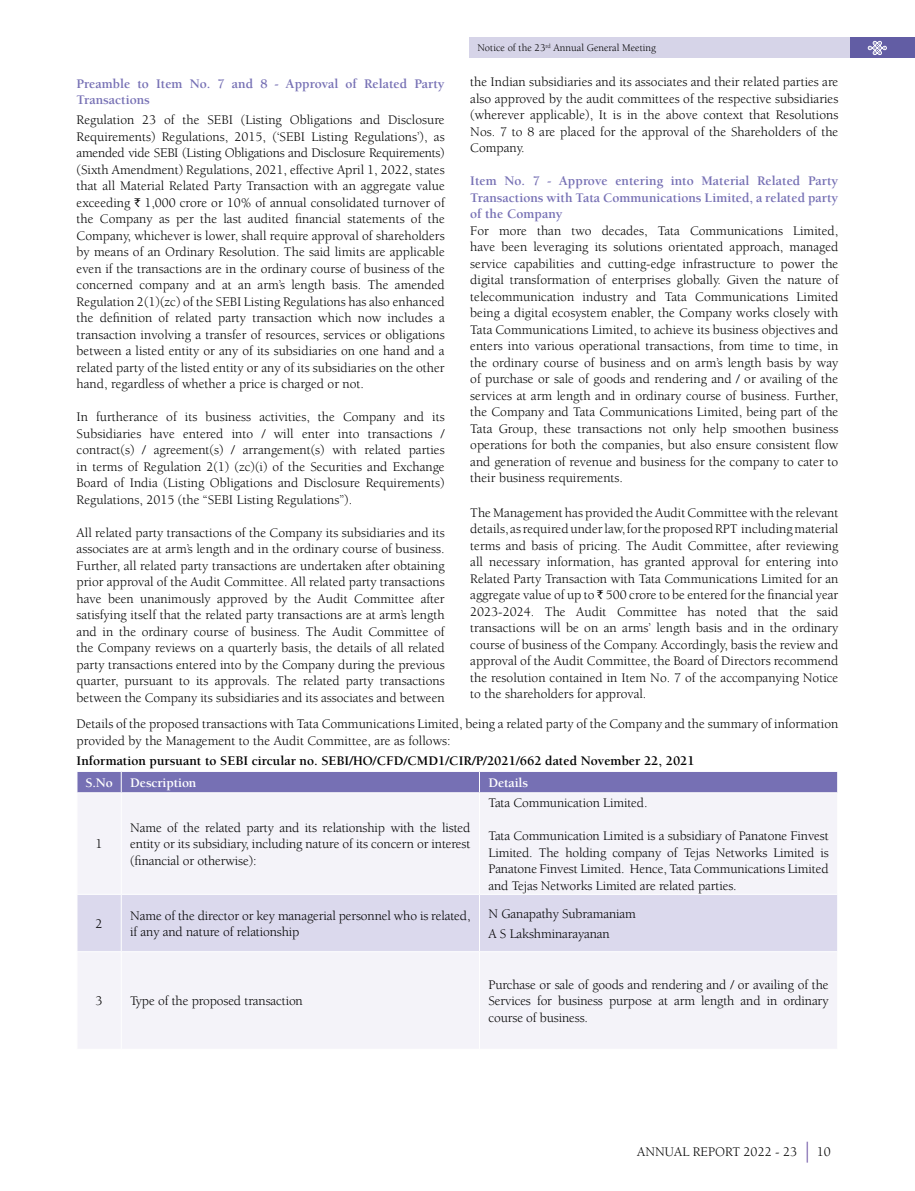
<style>
.page{position:relative;width:915px;height:1191px;background:#fff}
.page>*{position:absolute;margin:0;border:0;box-sizing:border-box;transform-origin:0 0}
.t1{font:13.5px/16.5px "Berkeley Std";color:#000;text-align:justify}
.t2{font:700 13.5px/16.5px "Berkeley Std";color:#7670b4}
.t3{font:700 13.5px "Berkeley Std";color:#000}
.t4{font:700 13.5px "Berkeley Std";letter-spacing:-.01em;color:#fff}
.t5{font:10.5px "Berkeley Std";color:#000}
.s1{font-family:"Rupee Foradian";font-size:12px}
</style>
<div class="page">
<div style="left:78px;top:794px;width:759px;height:254px;background:#f4f3f9"></div>
<div style="left:78px;top:895px;width:759px;height:56px;background:#dbd9ed"></div>
<div style="left:77px;top:771px;width:761px;height:22px;background:#7670b4"></div>
<hr style="left:77px;top:792px;width:44px;height:1px;background:#fff">
<hr style="left:121px;top:792px;width:358px;height:1px;background:#fff">
<hr style="left:121px;top:793px;width:1px;height:101px;background:#fff">
<hr style="left:479px;top:792px;width:358px;height:1px;background:#fff">
<hr style="left:479px;top:793px;width:1px;height:101px;background:#fff">
<hr style="left:77px;top:894px;width:44px;height:1px;background:#fff">
<hr style="left:121px;top:894px;width:358px;height:1px;background:#fff">
<hr style="left:121px;top:894px;width:1px;height:57px;background:#fff">
<hr style="left:479px;top:894px;width:358px;height:1px;background:#fff">
<hr style="left:479px;top:894px;width:1px;height:57px;background:#fff">
<hr style="left:77px;top:951px;width:44px;height:1px;background:#fff">
<hr style="left:121px;top:951px;width:358px;height:1px;background:#fff">
<hr style="left:121px;top:952px;width:1px;height:96px;background:#fff">
<hr style="left:479px;top:951px;width:358px;height:1px;background:#fff">
<hr style="left:479px;top:952px;width:1px;height:96px;background:#fff">
<div style="left:469px;top:38px;width:445px;height:20px;background:#d6d4e8"></div>
<svg style="left:806px;top:1141px;width:1px;height:21px"></svg>
<div style="left:850px;top:38px;width:64px;height:20px;background:#625da4"></div>
<svg style="left:867px;top:41px;width:19px;height:14px"></svg>
<p class="t5" style="left:477px;top:42px;width:180px">Notice of the 23<sup>rd</sup> Annual General Meeting</p>
<p class="t1" style="left:470px;top:74px;width:369px">the Indian subsidiaries and its associates and their related parties are also approved by the audit committees of the respective subsidiaries (wherever applicable), It is in the above context that Resolutions Nos. 7 to 8 are placed for the approval of the Shareholders of the Company.</p>
<p class="t2" style="left:470px;top:173px;width:369px;text-align:justify">Item No. 7 - Approve entering into Material Related Party Transactions with Tata Communications Limited, a related party of the Company</p>
<p class="t1" style="left:470px;top:222px;width:369px">For more than two decades, Tata Communications Limited, have been leveraging its solutions orientated approach, managed service capabilities and cutting-edge infrastructure to power the digital transformation of enterprises globally. Given the nature of telecommunication industry and Tata Communications Limited being a digital ecosystem enabler, the Company works closely with Tata Communications Limited, to achieve its business objectives and enters into various operational transactions, from time to time, in the ordinary course of business and on arm’s length basis by way of purchase or sale of goods and rendering and / or availing of the services at arm length and in ordinary course of business. Further, the Company and Tata Communications Limited, being part of the Tata Group, these transactions not only help smoothen business operations for both the companies, but also ensure consistent flow and generation of revenue and business for the company to cater to their business requirements.</p>
<p class="t1" style="left:470px;top:504px;width:369px">The Management has provided the Audit Committee with the relevant details, as required under law, for the proposed RPT including material terms and basis of pricing. The Audit Committee, after reviewing all necessary information, has granted approval for entering into Related Party Transaction with Tata Communications Limited for an aggregate value of up to <span class="s1">`</span> 500 crore to be entered for the financial year 2023-2024. The Audit Committee has noted that the said transactions will be on an arms’ length basis and in the ordinary course of business of the Company. Accordingly, basis the review and approval of the Audit Committee, the Board of Directors recommend the resolution contained in Item No. 7 of the accompanying Notice to the shareholders for approval.</p>
<p class="t1" style="left:77px;top:716px;width:763px">Details of the proposed transactions with Tata Communications Limited, being a related party of the Company and the summary of information provided by the Management to the Audit Committee, are as follows:</p>
<p class="t3" style="left:77px;top:753px;width:619px">Information pursuant to SEBI circular no. SEBI/HO/CFD/CMD1/CIR/P/2021/662 dated November 22, 2021</p>
<p class="t4" style="left:85px;top:775px;width:29px">S.No</p>
<p class="t4" style="left:130px;top:775px;width:68px">Description</p>
<p class="t4" style="left:488px;top:775px;width:41px">Details</p>
<p class="t2" style="left:77px;top:75px;width:369px">Preamble to Item No. 7 and 8 - Approval of Related Party<br>Transactions</p>
<p class="t1" style="left:77px;top:112px;width:369px">Regulation 23 of the SEBI (Listing Obligations and Disclosure Requirements) Regulations, 2015, (‘SEBI Listing Regulations’), as amended vide SEBI (Listing Obligations and Disclosure Requirements) (Sixth Amendment) Regulations, 2021, effective April 1, 2022, states that all Material Related Party Transaction with an aggregate value exceeding <span class="s1">`</span> 1,000 crore or 10% of annual consolidated turnover of the Company as per the last audited financial statements of the Company, whichever is lower, shall require approval of shareholders by means of an Ordinary Resolution. The said limits are applicable even if the transactions are in the ordinary course of business of the concerned company and at an arm’s length basis. The amended Regulation 2(1)(zc) of the SEBI Listing Regulations has also enhanced the definition of related party transaction which now includes a transaction involving a transfer of resources, services or obligations between a listed entity or any of its subsidiaries on one hand and a related party of the listed entity or any of its subsidiaries on the other hand, regardless of whether a price is charged or not.</p>
<p class="t1" style="left:77px;top:409px;width:369px">In furtherance of its business activities, the Company and its Subsidiaries have entered into / will enter into transactions / contract(s) / agreement(s) / arrangement(s) with related parties in terms of Regulation 2(1) (zc)(i) of the Securities and Exchange Board of India (Listing Obligations and Disclosure Requirements)<br>Regulations, 2015 (the “SEBI Listing Regulations”).</p>
<p class="t1" style="left:77px;top:524px;width:369px">All related party transactions of the Company its subsidiaries and its associates are at arm’s length and in the ordinary course of business.<br>Further, all related party transactions are undertaken after obtaining prior approval of the Audit Committee. All related party transactions have been unanimously approved by the Audit Committee after satisfying itself that the related party transactions are at arm’s length and in the ordinary course of business. The Audit Committee of the Company reviews on a quarterly basis, the details of all related party transactions entered into by the Company during the previous quarter, pursuant to its approvals. The related party transactions between the Company its subsidiaries and its associates and between</p>
<p class="t1" style="left:96px;top:836px;width:9px">1</p>
<p class="t1" style="left:130px;top:819px;width:341px">Name of the related party and its relationship with the listed entity or its subsidiary, including nature of its concern or interest (financial or otherwise):</p>
<p class="t1" style="left:488px;top:794px;width:160px">Tata Communication Limited.</p>
<p class="t1" style="left:488px;top:827px;width:341px">Tata Communication Limited is a subsidiary of Panatone Finvest Limited. The holding company of Tejas Networks Limited is Panatone Finvest Limited. Hence, Tata Communications Limited and Tejas Networks Limited are related parties.</p>
<p class="t1" style="left:96px;top:915px;width:9px">2</p>
<p class="t1" style="left:130px;top:907px;width:341px">Name of the director or key managerial personnel who is related, if any and nature of relationship</p>
<p class="t1" style="left:488px;top:903px;width:149px;line-height:20.2px">N Ganapathy Subramaniam<br>A S Lakshminarayanan</p>
<p class="t1" style="left:96px;top:993px;width:9px">3</p>
<p class="t1" style="left:130px;top:993px;width:174px">Type of the proposed transaction</p>
<p class="t1" style="left:488px;top:976px;width:341px">Purchase or sale of goods and rendering and / or availing of the Services for business purpose at arm length and in ordinary course of business.</p>
<p class="t1" style="left:637px;top:1143px;width:161px">ANNUAL REPORT 2022 - 23</p>
<p class="t1" style="left:816px;top:1143px;width:16px">10</p>
</div>
